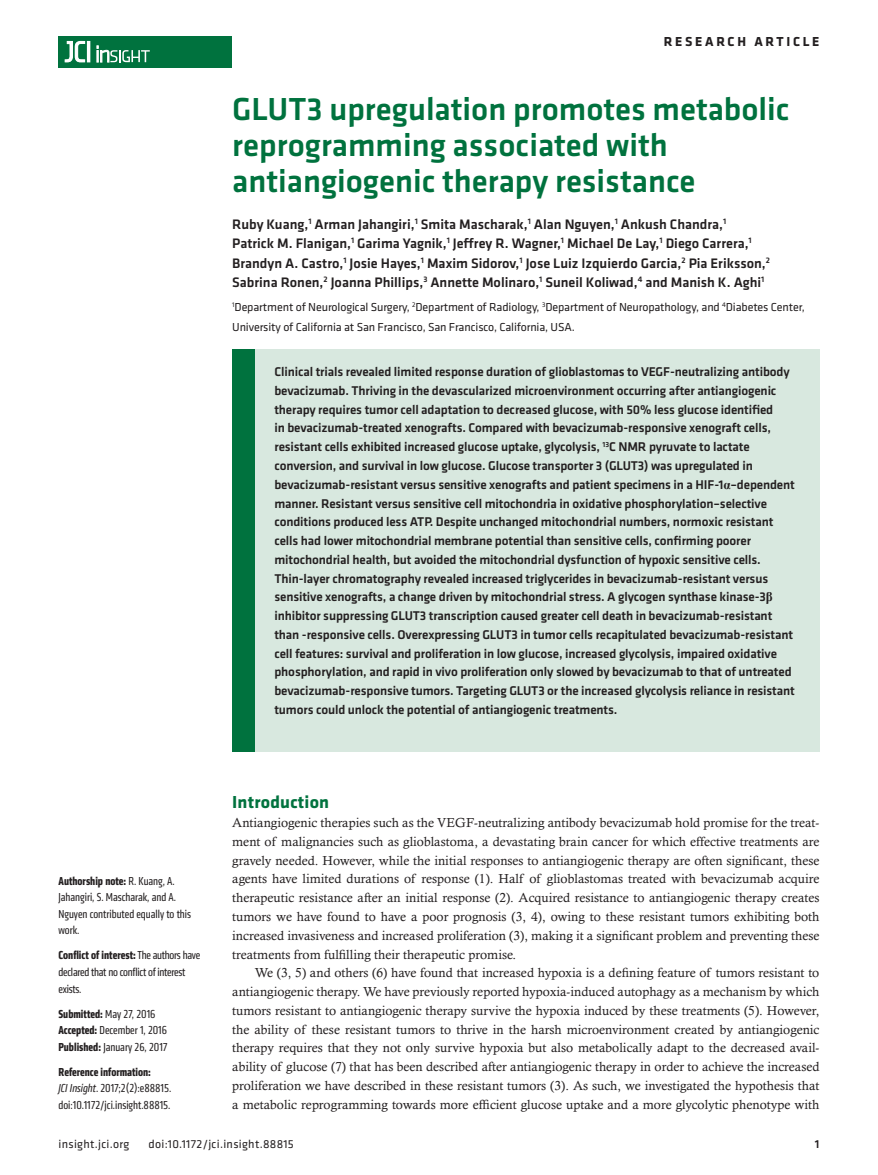
<style>
.page{position:relative;width:878px;height:1175px;background:#fff}
.page>*{position:absolute;margin:0;border:0;box-sizing:border-box;transform-origin:0 0}
.t1{font:500 33px/36px "Klavika Basic";color:#00723e}
.t2{font:700 18px "Klavika";letter-spacing:.01em;color:#00723e}
.t3{font:500 14.25px/19.5px "Klavika Basic";color:#231f20}
.t4{font:700 13.5px "Klavika Basic";letter-spacing:.2em;color:#231f20}
.t5{font:500 13.2px/18.8px "Klavika Basic";letter-spacing:-.01em;color:#231f20}
.t6{font:13.2px/18.8px "Calisto MT Std";color:#231f20;text-align:justify}
.t7{font:condensed 12px/16.5px "Klavika";color:#231f20}
.t8{font:12px/19.5px "Klavika";letter-spacing:-.01em;color:#231f20}
.t9{font:condensed 12px/16.5px "Klavika";letter-spacing:-.02em;color:#231f20}
.t10{font:12px "Klavika Basic";letter-spacing:.025em;color:#231f20}
.t11{font:500 12px "Klavika Basic";color:#231f20}
.s1{font-weight:700}
.s2{font-style:italic}
.s3{font-family:"Times New Roman";font-weight:700}
</style>
<div class="page">
<div style="left:59px;top:36px;width:173px;height:31px;background:#00723e"></div>
<hr style="left:87px;top:41px;width:3px;height:21px;background:#fff">
<svg style="left:64px;top:41px;width:21px;height:22px"></svg>
<svg style="left:97px;top:46px;width:53px;height:16px"></svg>
<div style="left:232px;top:349px;width:587px;height:402px;background:#d8e8df"></div>
<div style="left:232px;top:349px;width:22px;height:402px;background:#00723e"></div>
<p class="t4" style="left:663px;top:32px;width:157px">RESEARCH ARTICLE</p>
<h1 class="t1" style="left:232px;top:91px;width:559px">GLUT3 upregulation promotes metabolic reprogramming associated with antiangiogenic therapy resistance</h1>
<p class="t3" style="left:232px;top:214px;width:539px">Ruby Kuang,<sup>1</sup> Arman Jahangiri,<sup>1</sup> Smita Mascharak,<sup>1</sup> Alan Nguyen,<sup>1</sup> Ankush Chandra,<sup>1<br></sup>Patrick M. Flanigan,<sup>1</sup> Garima Yagnik,<sup>1</sup> Jeffrey R. Wagner,<sup>1</sup> Michael De Lay,<sup>1</sup> Diego Carrera,<sup>1<br></sup>Brandyn A. Castro,<sup>1</sup> Josie Hayes,<sup>1</sup> Maxim Sidorov,<sup>1</sup> Jose Luiz Izquierdo Garcia,<sup>2</sup> Pia Eriksson,<sup>2<br></sup>Sabrina Ronen,<sup>2</sup> Joanna Phillips,<sup>3</sup> Annette Molinaro,<sup>1</sup> Suneil Koliwad,<sup>4</sup> and Manish K. Aghi<sup>1</sup></p>
<p class="t8" style="left:232px;top:297px;width:574px"><sup>1</sup>Department of Neurological Surgery, <sup>2</sup>Department of Radiology, <sup>3</sup>Department of Neuropathology, and <sup>4</sup>Diabetes Center,<br>University of California at San Francisco, San Francisco, California, USA.</p>
<p class="t7" style="left:59px;top:872px;width:134px"><span class="s1">Authorship note:</span> R. Kuang, A.<br>Jahangiri, S. Mascharak, and A.<br>Nguyen contributed equally to this work.</p>
<p class="t9" style="left:59px;top:947px;width:143px"><span class="s1">Conflict of interest:</span> The authors have declared that no conflict of interest exists.</p>
<p class="t7" style="left:59px;top:1005px;width:111px"><span class="s1">Submitted:</span> May 27, 2016<br><span class="s1">Accepted:</span> December 1, 2016<br><span class="s1">Published:</span> January 26, 2017</p>
<p class="t7" style="left:59px;top:1063px;width:114px"><span class="s1">Reference information:<br></span><span class="s2">JCI Insight</span>. 2017;2(2):e88815. doi:10.1172/jci.insight.88815.</p>
<p class="t5" style="left:274px;top:362px;width:522px">Clinical trials revealed limited response duration of glioblastomas to VEGF-neutralizing antibody bevacizumab. Thriving in the devascularized microenvironment occurring after antiangiogenic therapy requires tumor cell adaptation to decreased glucose, with 50% less glucose identified<br>in bevacizumab-treated xenografts. Compared with bevacizumab-responsive xenograft cells, resistant cells exhibited increased glucose uptake, glycolysis, <sup>13</sup>C NMR pyruvate to lactate conversion, and survival in low glucose. Glucose transporter 3 (GLUT3) was upregulated in bevacizumab-resistant versus sensitive xenografts and patient specimens in a HIF-1<span class="s3">α</span>–dependent manner. Resistant versus sensitive cell mitochondria in oxidative phosphorylation–selective conditions produced less ATP. Despite unchanged mitochondrial numbers, normoxic resistant cells had lower mitochondrial membrane potential than sensitive cells, confirming poorer mitochondrial health, but avoided the mitochondrial dysfunction of hypoxic sensitive cells.<br>Thin-layer chromatography revealed increased triglycerides in bevacizumab-resistant versus sensitive xenografts, a change driven by mitochondrial stress. A glycogen synthase kinase-3<span class="s3">β </span>inhibitor suppressing GLUT3 transcription caused greater cell death in bevacizumab-resistant than -responsive cells. Overexpressing GLUT3 in tumor cells recapitulated bevacizumab-resistant cell features: survival and proliferation in low glucose, increased glycolysis, impaired oxidative phosphorylation, and rapid in vivo proliferation only slowed by bevacizumab to that of untreated bevacizumab-responsive tumors. Targeting GLUT3 or the increased glycolysis reliance in resistant tumors could unlock the potential of antiangiogenic treatments.</p>
<h2 class="t2" style="left:232px;top:789px;width:98px">Introduction</h2>
<p class="t6" style="left:232px;top:813px;width:588px">Antiangiogenic therapies such as the VEGF-neutralizing antibody bevacizumab hold promise for the treat&shy;ment of malignancies such as glioblastoma, a devastating brain cancer for which effective treatments are gravely needed. However, while the initial responses to antiangiogenic therapy are often significant, these agents have limited durations of response (1). Half of glioblastomas treated with bevacizumab acquire therapeutic resistance after an initial response (2). Acquired resistance to antiangiogenic therapy creates tumors we have found to have a poor prognosis (3, 4), owing to these resistant tumors exhibiting both increased invasiveness and increased proliferation (3), making it a significant problem and preventing these treatments from fulfilling their therapeutic promise.</p>
<p class="t6" style="left:232px;top:963px;width:588px;text-indent:22px">We (3, 5) and others (6) have found that increased hypoxia is a defining feature of tumors resistant to antiangiogenic therapy. We have previously reported hypoxia-induced autophagy as a mechanism by which tumors resistant to antiangiogenic therapy survive the hypoxia induced by these treatments (5). However, the ability of these resistant tumors to thrive in the harsh microenvironment created by antiangiogenic therapy requires that they not only survive hypoxia but also metabolically adapt to the decreased avail&shy;ability of glucose (7) that has been described after antiangiogenic therapy in order to achieve the increased proliferation we have described in these resistant tumors (3). As such, we investigated the hypothesis that a metabolic reprogramming towards more efficient glucose uptake and a more glycolytic phenotype with</p>
<p class="t10" style="left:58px;top:1135px;width:72px">insight.jci.org</p>
<p class="t10" style="left:148px;top:1135px;width:147px">doi:10.1172/jci.insight.88815</p>
<p class="t11" style="left:814px;top:1135px;width:6px">1</p>
</div>
